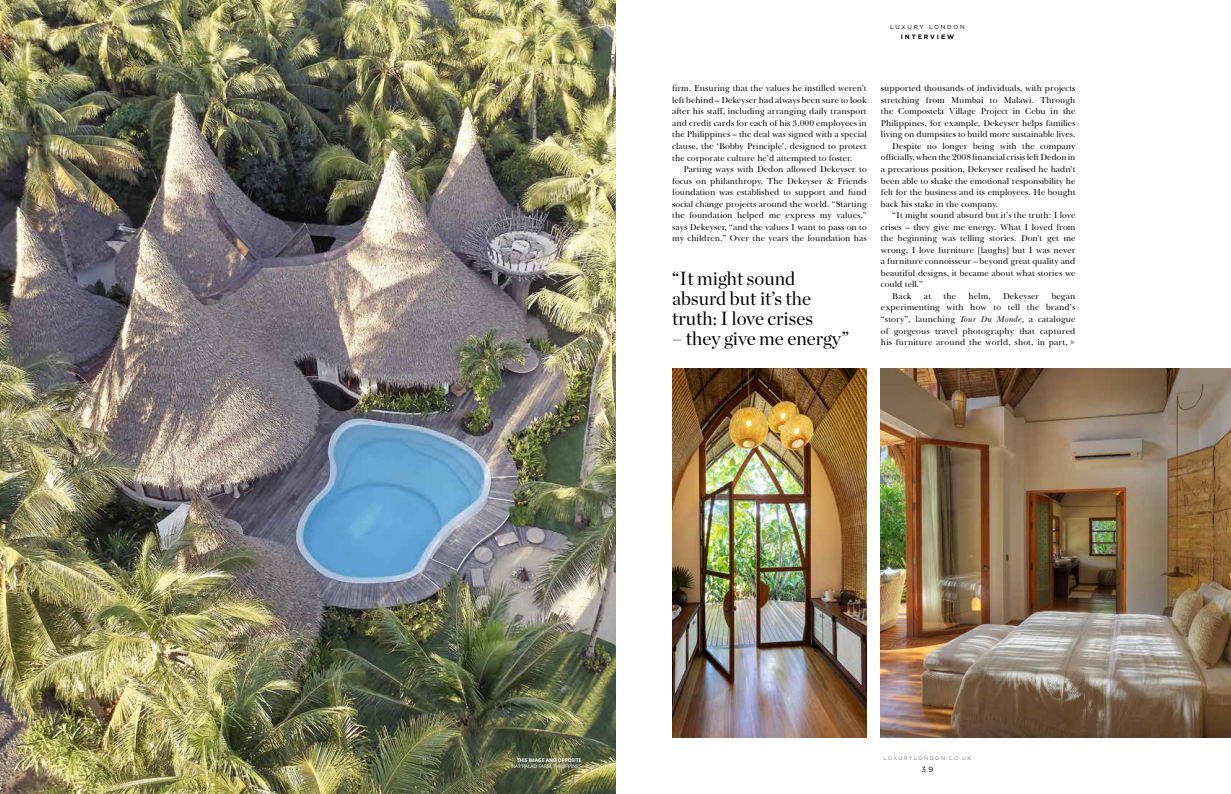
<style>
.page{position:relative;width:1231px;height:794px;background:#fff}
.page>*{position:absolute;margin:0;border:0;box-sizing:border-box;transform-origin:0 0}
.t1{font:19px/20.2px "Chronicle Display";color:#000}
.t2{font:8.7px/11.5px "Baskerville BT";color:#000;text-align:justify}
.t3{font:7.5px "Gotham";color:#000}
.t4{font:700 6.3px "Gotham";letter-spacing:.31em;color:#000}
.t5{font:5.8px "Gotham";letter-spacing:.305em;color:#000}
.t6{font:5.3px "Gotham";letter-spacing:.25em;color:#77787b}
.t7{font:5px "Open Sans";letter-spacing:-.02em;color:#fff}
.t8{font:700 5px "Open Sans";letter-spacing:-.02em;color:#fff}
.s1{font-style:italic}
</style>
<div class="page">
<img style="left:0;top:0;width:615px;height:794px">
<img style="left:672px;top:368px;width:194px;height:369px">
<img style="left:880px;top:368px;width:350px;height:369px">
<svg style="left:1070px;top:340px;width:5px;height:5px"></svg>
<p class="t5" style="left:890px;top:24px;width:76px">LUXURY LONDON</p>
<p class="t4" style="left:900px;top:32px;width:55px">INTERVIEW</p>
<p class="t2" style="left:672px;top:83px;width:196px">firm. Ensuring that the values he instilled weren’t left behind – Dekeyser had always been sure to look after his staff, including arranging daily transport and credit cards for each of his 3,000 employees in the Philippines – the deal was signed with a special clause, the ‘Bobby Principle’, designed to protect the corporate culture he’d attempted to foster.</p>
<p class="t2" style="left:672px;top:163px;width:196px;text-indent:11px">Parting ways with Dedon allowed Dekeyser to focus on philanthropy. The Dekeyser &amp; Friends foundation was established to support and fund social change projects around the world. “Starting the foundation helped me express my values,” says Dekeyser, “and the values I want to pass on to my children.” Over the years the foundation has</p>
<h1 class="t1" style="left:672px;top:266px;width:142px">“It might sound absurd but it’s the truth: I love crises</h1>
<h1 class="t1" style="left:672px;top:327px;width:178px">– they give me energy”</h1>
<p class="t2" style="left:880px;top:83px;width:196px">supported thousands of individuals, with projects</p>
<p class="t2" style="left:880px;top:94px;width:196px">stretching from Mumbai to Malawi. Through</p>
<p class="t2" style="left:880px;top:106px;width:196px">the Compostela Village Project in Cebu in the</p>
<p class="t2" style="left:880px;top:117px;width:196px">Philippines, for example, Dekeyser helps families</p>
<p class="t2" style="left:880px;top:129px;width:196px">living on dumpsites to build more sustainable lives.</p>
<p class="t2" style="left:892px;top:140px;width:185px">Despite no longer being with the company</p>
<p class="t2" style="left:880px;top:152px;width:196px">officially, when the 2008 financial crisis left Dedon in</p>
<p class="t2" style="left:880px;top:163px;width:196px">a precarious position, Dekeyser realised he hadn’t</p>
<p class="t2" style="left:880px;top:175px;width:196px">been able to shake the emotional responsibility he</p>
<p class="t2" style="left:880px;top:186px;width:196px">felt for the business and its employees. He bought</p>
<p class="t2" style="left:880px;top:198px;width:119px">back his stake in the company.</p>
<p class="t2" style="left:892px;top:209px;width:185px">“It might sound absurd but it’s the truth: I love</p>
<p class="t2" style="left:880px;top:221px;width:196px">crises – they give me energy. What I loved from</p>
<p class="t2" style="left:880px;top:232px;width:196px">the beginning was telling stories. Don’t get me</p>
<p class="t2" style="left:880px;top:244px;width:196px">wrong, I love furniture [laughs] but I was never</p>
<p class="t2" style="left:880px;top:256px;width:196px">a furniture connoisseur – beyond great quality and</p>
<p class="t2" style="left:880px;top:267px;width:196px">beautiful designs, it became about what stories we</p>
<p class="t2" style="left:880px;top:279px;width:44px">could tell.”</p>
<p class="t2" style="left:892px;top:290px;width:21px">Back</p>
<p class="t2" style="left:923px;top:290px;width:9px">at</p>
<p class="t2" style="left:943px;top:290px;width:14px">the</p>
<p class="t2" style="left:968px;top:290px;width:24px">helm,</p>
<p class="t2" style="left:1002px;top:290px;width:38px">Dekeyser</p>
<p class="t2" style="left:880px;top:290px;width:196px;text-indent:171px">began experimenting with how to tell the brand’s “story”, launching <span class="s1">Tour Du Monde</span>, a catalogue of gorgeous travel photography that captured his furniture around the world, shot, in part,</p>
<p class="t8" style="left:516px;top:757px;width:66px">THIS IMAGE AND OPPOSITE</p>
<p class="t7" style="left:511px;top:763px;width:71px">NAY PALAD FARM, PHILIPPINES</p>
<p class="t6" style="left:883px;top:754px;width:89px">LUXURYLONDON.CO.UK</p>
<p class="t3" style="left:921px;top:764px;width:13px">3 9</p>
</div>
